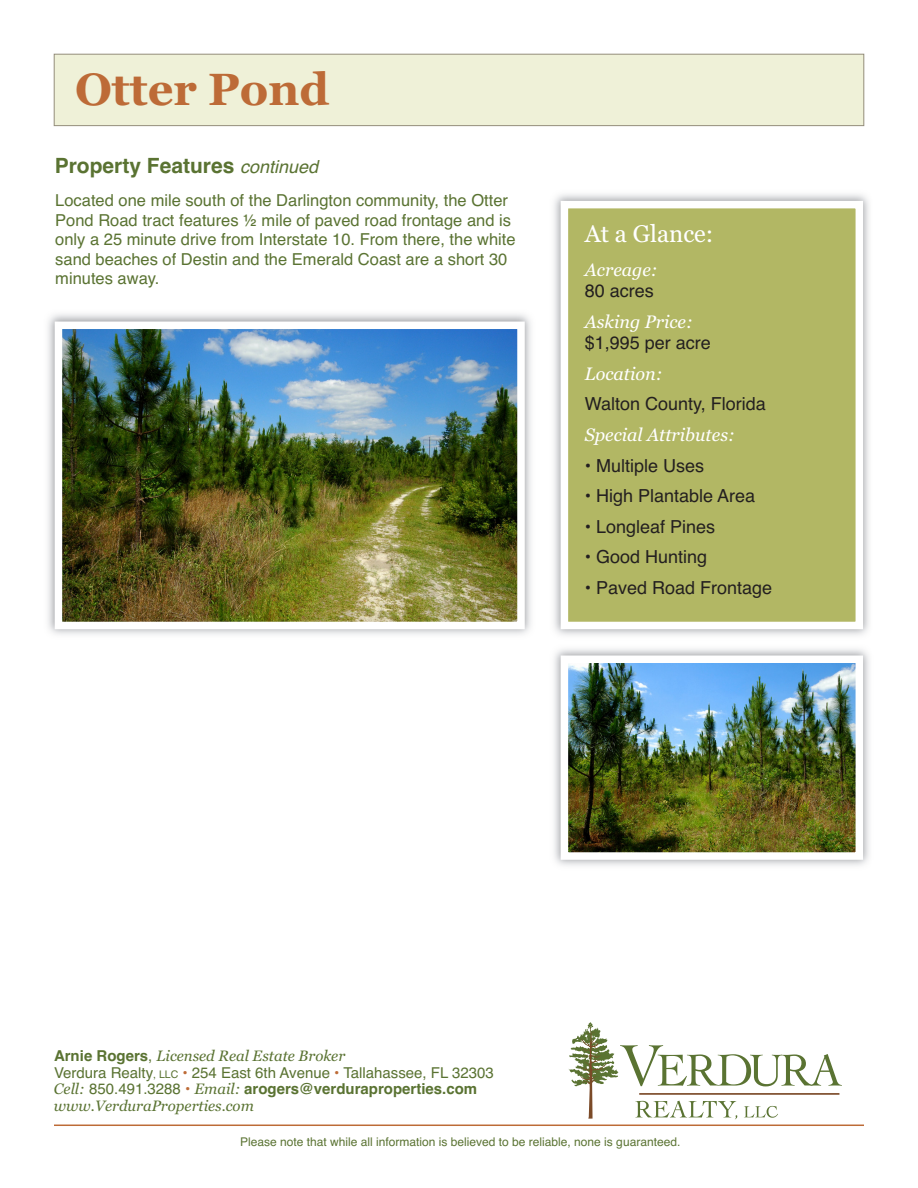
<style>
.page{position:relative;width:918px;height:1188px;background:#fff}
.page>*{position:absolute;margin:0;border:0;box-sizing:border-box;transform-origin:0 0}
.t1{font:700 45px "Georgia";color:#bd6b37}
.t2{font:24px "Georgia";color:#fff}
.t3{font:700 21px "Helvetica";color:#5a7332}
.t4{font:18px "Helvetica";color:#231f20}
.t5{font:italic 18px "Georgia";color:#fff}
.t6{font:16.5px/19.5px "Helvetica";color:#5a7332}
.t7{font:15px/16.5px "Helvetica";color:#5a7332}
.t8{font:italic 15px "Georgia";color:#5a7332}
.t9{font:12px "Helvetica";color:#5a7332}
.s1{font-weight:400;font-style:italic;font-size:18px}
.s2{font-family:"Helvetica";font-weight:700;font-style:normal}
.s3{font-family:"Helvetica";font-style:normal}
.s4{font-size:10.5px}
.s5{color:#bd6b37}
.s6{font-family:"Georgia";font-style:italic}
.s7{font-weight:700}
</style>
<div class="page">
<div style="left:54px;top:54px;width:810px;height:71px;background:#eff1d8"></div>
<div style="left:54px;top:54px;width:810px;height:72px;border:1px solid #948e7c"></div>
<hr style="left:54px;top:1125px;width:810px;height:1px;background:#bd6b37">
<svg style="left:569px;top:1022px;width:273px;height:97px"></svg>
<img style="left:554px;top:194px;width:316px;height:672px">
<div style="left:568px;top:208px;width:288px;height:414px;background:#b2b764"></div>
<div style="left:561px;top:201px;width:302px;height:428px;border:8px solid #fff"></div>
<img style="left:554px;top:642px;width:316px;height:1px">
<img style="left:570px;top:665px;width:284px;height:186px">
<div style="left:561px;top:656px;width:302px;height:204px;border:8px solid #fff"></div>
<img style="left:48px;top:314px;width:483px;height:321px">
<img style="left:64px;top:331px;width:452px;height:289px">
<div style="left:55px;top:322px;width:470px;height:307px;border:8px solid #fff"></div>
<h1 class="t1" style="left:75px;top:63px;width:256px">Otter Pond</h1>
<p class="t3" style="left:55px;top:158px;width:265px">Property Features <span class="s1">continued</span></p>
<p class="t6" style="left:55px;top:192px;width:462px">Located one mile south of the Darlington community, the Otter Pond Road tract features ½ mile of paved road frontage and is only a 25 minute drive from Interstate 10. From there, the white sand beaches of Destin and the Emerald Coast are a short 30 minutes away.</p>
<h2 class="t2" style="left:585px;top:220px;width:130px">At a Glance:</h2>
<p class="t5" style="left:585px;top:262px;width:75px">Acreage:</p>
<p class="t4" style="left:585px;top:284px;width:71px">80 acres</p>
<p class="t5" style="left:585px;top:314px;width:110px">Asking Price:</p>
<p class="t4" style="left:585px;top:336px;width:128px">$1,995 per acre</p>
<p class="t5" style="left:585px;top:366px;width:79px">Location:</p>
<p class="t4" style="left:585px;top:398px;width:183px">Walton County, Florida</p>
<p class="t5" style="left:585px;top:428px;width:152px">Special Attributes:</p>
<p class="t4" style="left:585px;top:459px;width:121px">• Multiple Uses</p>
<p class="t4" style="left:585px;top:489px;width:172px">• High Plantable Area</p>
<p class="t4" style="left:585px;top:520px;width:132px">• Longleaf Pines</p>
<p class="t4" style="left:585px;top:550px;width:124px">• Good Hunting</p>
<p class="t4" style="left:585px;top:581px;width:189px">• Paved Road Frontage</p>
<p class="t8" style="left:54px;top:1050px;width:293px"><span class="s2">Arnie Rogers</span><span class="s3">,</span> Licensed Real Estate Broker</p>
<p class="t7" style="left:54px;top:1066px;width:441px">Verdura Realty<span class="s4">, LLC</span> <span class="s5">•</span> 254 East 6th Avenue <span class="s5">•</span> Tallahassee, FL 32303<br><span class="s6">Cell:</span> 850.491.3288 <span class="s5">•</span> <span class="s6">Email:</span> <span class="s7">arogers@verduraproperties.com</span></p>
<p class="t8" style="left:54px;top:1100px;width:201px">www.VerduraProperties.com</p>
<p class="t9" style="left:240px;top:1137px;width:442px">Please note that while al l information is believed to be reliable, none is guaranteed.</p>
</div>
